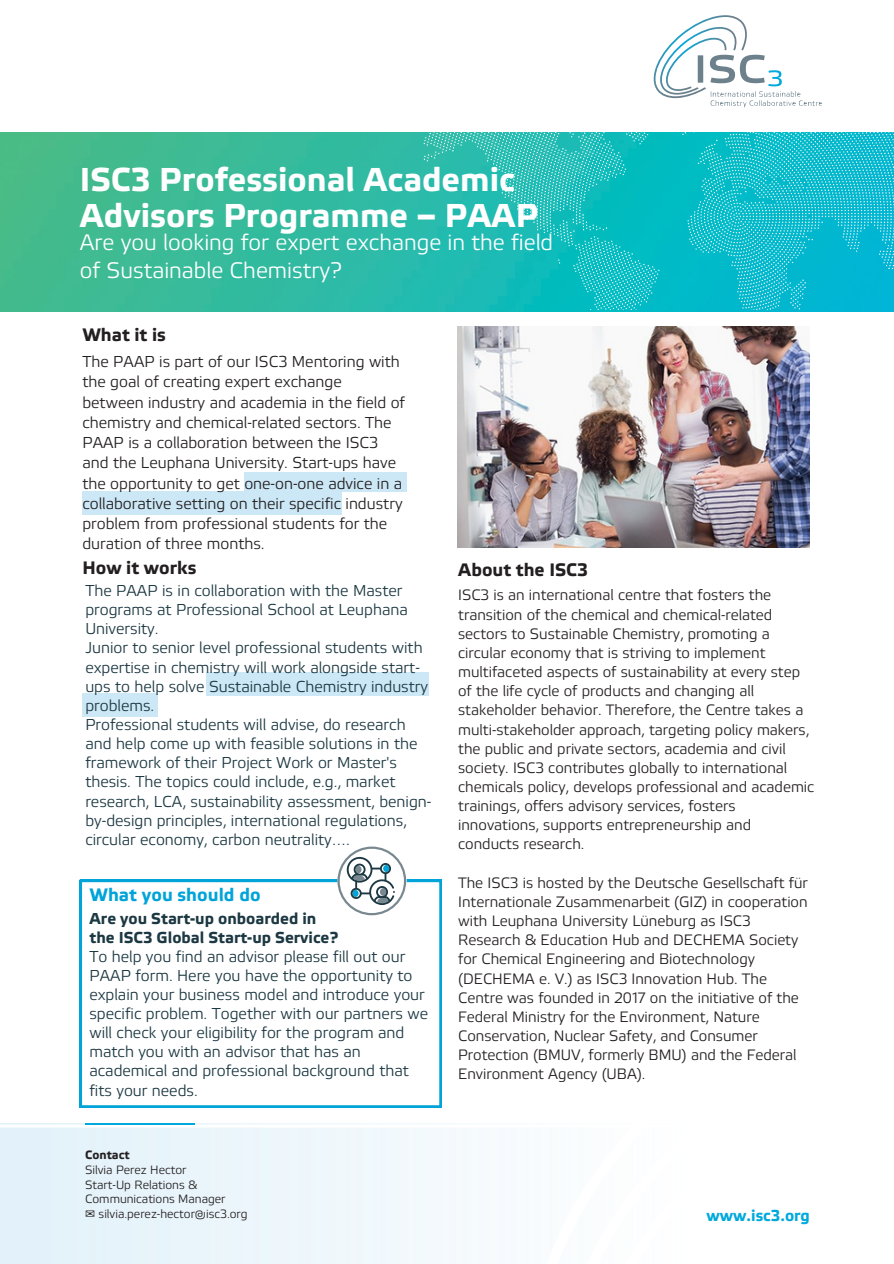
<style>
.page{position:relative;width:894px;height:1264px;background:#fff}
.page>*{position:absolute;margin:0;border:0;box-sizing:border-box;transform-origin:0 0}
.t1{font:700 33px/36px "Etelka";color:#fff}
.t2{font:300 22.35px/27.9px "Etelka";color:#fff}
.t3{font:700 18px "Etelka";color:#231f20}
.t4{font:700 18px "Etelka";letter-spacing:.005em;color:#00a4d9}
.t5{font:300 15.75px/19.2px "Etelka";color:#1c3842}
.t6{font:300 15.75px/20.2px "Etelka";color:#231f20}
.t7{font:700 15.75px/19.2px "Etelka";color:#1c3842}
.t8{font:700 15.75px "Etelka";color:#00a9dc}
.t9{font:300 15px/19.2px "Etelka";color:#231f20}
.t10{font:300 12px/14.7px "Etelka";color:#231f20}
.t11{font:700 12px "Etelka";color:#231f20}
.s1{font-family:"DejaVu Sans";font-weight:400}
</style>
<div class="page">
<img style="left:0;top:1123px;width:467px;height:140px">
<hr style="left:85px;top:1123px;width:110px;height:1px;background:#00a9dc">
<img style="left:0;top:133px;width:423px;height:178px">
<svg style="left:423px;top:102px;width:470px;height:270px"></svg>
<svg style="left:649px;top:15px;width:172px;height:92px"></svg>
<img style="left:457px;top:327px;width:352px;height:220px">
<div style="left:82px;top:491px;width:260px;height:24px;background:#cce7f5"></div>
<div style="left:244px;top:472px;width:162px;height:19px;background:#cce7f5"></div>
<svg style="left:80px;top:880px;width:361px;height:227px"></svg>
<div style="left:206px;top:672px;width:222px;height:24px;background:#cce7f5"></div>
<div style="left:82px;top:693px;width:75px;height:23px;background:#cce7f5"></div>
<svg style="left:337px;top:846px;width:69px;height:69px"></svg>
<h1 class="t1" style="left:80px;top:164px;width:460px">ISC3 Professional Academic<br>Advisors Programme – PAAP</h1>
<h2 class="t2" style="left:80px;top:230px;width:474px">Are you looking for expert exchange in the field of Sustainable Chemistry?</h2>
<p class="t3" style="left:82px;top:327px;width:85px">What it is</p>
<p class="t6" style="left:82px;top:352px;width:324px">The PAAP is part of our ISC3 Mentoring with the goal of creating expert exchange between industry and academia in the field of chemistry and chemical-related sectors. The PAAP is a collaboration between the ISC3 and the Leuphana University. Start-ups have the opportunity to get one-on-one advice in a collaborative setting on their specific industry problem from professional students for the duration of three months.</p>
<p class="t3" style="left:82px;top:561px;width:115px">How it works</p>
<p class="t5" style="left:85px;top:582px;width:347px">The PAAP is in collaboration with the Master programs at Professional School at Leuphana University.<br>Junior to senior level professional students with expertise in chemistry will work alongside start&shy;ups to help solve Sustainable Chemistry industry problems.<br>Professional students will advise, do research and help come up with feasible solutions in the framework of their Project Work or Master's thesis. The topics could include, e.g., market research, LCA, sustainability assessment, benign&shy;by-design principles, international regulations, circular economy, carbon neutrality….</p>
<p class="t4" style="left:89px;top:888px;width:173px">What you should do</p>
<p class="t7" style="left:89px;top:909px;width:251px">Are you Start-up onboarded in the ISC3 Global Start-up Service?</p>
<p class="t5" style="left:89px;top:947px;width:340px">To help you find an advisor please fill out our PAAP form. Here you have the opportunity to explain your business model and introduce your specific problem. Together with our partners we will check your eligibility for the program and match you with an advisor that has an academical and professional background that fits your needs.</p>
<p class="t11" style="left:85px;top:1150px;width:46px">Contact</p>
<p class="t10" style="left:85px;top:1163px;width:164px">Silvia Perez Hector<br>Start-Up Relations &amp;<br>Communications Manager<br><span class="s1">✉</span> silvia.perez-hector@isc3.org</p>
<p class="t3" style="left:458px;top:562px;width:131px">About the ISC3</p>
<p class="t9" style="left:458px;top:587px;width:357px">ISC3 is an international centre that fosters the transition of the chemical and chemical-related sectors to Sustainable Chemistry, promoting a circular economy that is striving to implement multifaceted aspects of sustainability at every step of the life cycle of products and changing all stakeholder behavior. Therefore, the Centre takes a multi-stakeholder approach, targeting policy makers, the public and private sectors, academia and civil society. ISC3 contributes globally to international chemicals policy, develops professional and academic trainings, offers advisory services, fosters innovations, supports entrepreneurship and conducts research.</p>
<p class="t9" style="left:458px;top:874px;width:351px">The ISC3 is hosted by the Deutsche Gesellschaft für Internationale Zusammenarbeit (GIZ) in cooperation with Leuphana University Lüneburg as ISC3<br>Research &amp; Education Hub and DECHEMA Society for Chemical Engineering and Biotechnology (DECHEMA e. V.) as ISC3 Innovation Hub. The Centre was founded in 2017 on the initiative of the Federal Ministry for the Environment, Nature Conservation, Nuclear Safety, and Consumer Protection (BMUV, formerly BMU) and the Federal Environment Agency (UBA).</p>
<p class="t8" style="left:706px;top:1209px;width:105px">www.isc3.org</p>
</div>
